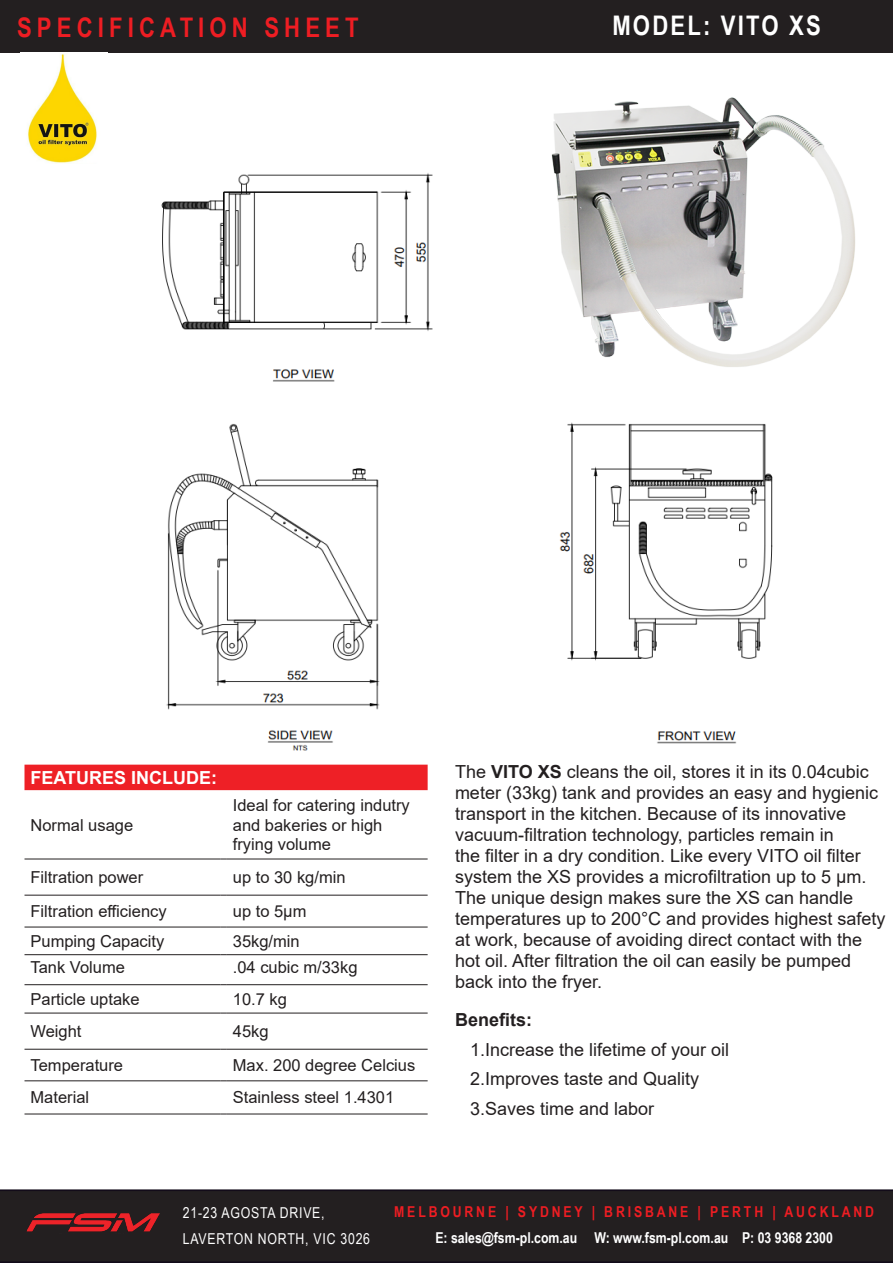
<style>
.page{position:relative;width:893px;height:1263px;background:#fff}
.page>*{position:absolute;margin:0;border:0;box-sizing:border-box;transform-origin:0 0}
.t1{font:700 27px "Arial Narrow";letter-spacing:.19em;color:#ee1d23}
.t2{font:700 27px "Arial Narrow";letter-spacing:.08em;color:#fff}
.t3{font:18px/21px "Arial";color:#231f20}
.t4{font:700 18px "Arial";color:#fff}
.t5{font:700 18px "Arial";color:#231f20}
.t6{font:16.5px/19.8px "Arial";color:#231f20}
.t7{font:700 15px "Arial Narrow";color:#fff}
.t8{font:700 15px "Arial Narrow";letter-spacing:.19em;color:#ee1d23}
.t9{font:15px "Arial Narrow";letter-spacing:.05em;color:#fff}
.s1{font-weight:700}
</style>
<div class="page">
<div style="left:0;top:1189px;width:893px;height:74px;background:#231f20"></div>
<div style="left:25px;top:765px;width:403px;height:25px;background:#ee2026"></div>
<hr style="left:25px;top:859px;width:195px;height:1px;background:#231f20">
<hr style="left:227px;top:859px;width:201px;height:1px;background:#231f20">
<hr style="left:25px;top:895px;width:195px;height:1px;background:#231f20">
<hr style="left:227px;top:895px;width:201px;height:1px;background:#231f20">
<hr style="left:25px;top:927px;width:195px;height:1px;background:#231f20">
<hr style="left:227px;top:927px;width:201px;height:1px;background:#231f20">
<hr style="left:25px;top:954px;width:195px;height:1px;background:#231f20">
<hr style="left:227px;top:954px;width:201px;height:1px;background:#231f20">
<hr style="left:25px;top:984px;width:195px;height:1px;background:#231f20">
<hr style="left:227px;top:984px;width:201px;height:1px;background:#231f20">
<hr style="left:25px;top:1013px;width:195px;height:1px;background:#231f20">
<hr style="left:227px;top:1013px;width:201px;height:1px;background:#231f20">
<hr style="left:25px;top:1049px;width:195px;height:1px;background:#231f20">
<hr style="left:227px;top:1049px;width:201px;height:1px;background:#231f20">
<hr style="left:25px;top:1080px;width:195px;height:1px;background:#231f20">
<hr style="left:227px;top:1080px;width:201px;height:1px;background:#231f20">
<hr style="left:25px;top:1113px;width:195px;height:1px;background:#231f20">
<hr style="left:227px;top:1113px;width:201px;height:1px;background:#231f20">
<div style="left:0;top:0;width:893px;height:52px;background:#231f20"></div>
<img style="left:27px;top:1213px;width:133px;height:20px">
<img style="left:28px;top:54px;width:69px;height:109px">
<img style="left:161px;top:173px;width:612px;height:578px">
<img style="left:536px;top:97px;width:319px;height:276px">
<p class="t1" style="left:17px;top:7px;width:343px">SPECIFICATION SHEET</p>
<p class="t2" style="left:612px;top:5px;width:210px">MODEL: VITO XS</p>
<p class="t4" style="left:31px;top:765px;width:188px">FEATURES INCLUDE:</p>
<p class="t6" style="left:31px;top:815px;width:104px">Normal usage</p>
<p class="t6" style="left:233px;top:795px;width:178px">Ideal for catering indutry and bakeries or high frying volume</p>
<p class="t6" style="left:31px;top:867px;width:114px">Filtration power</p>
<p class="t6" style="left:233px;top:867px;width:114px">up to 30 kg/min</p>
<p class="t6" style="left:31px;top:901px;width:138px">Filtration efficiency</p>
<p class="t6" style="left:233px;top:901px;width:75px">up to 5µm</p>
<p class="t6" style="left:31px;top:931px;width:135px">Pumping Capacity</p>
<p class="t6" style="left:233px;top:931px;width:68px">35kg/min</p>
<p class="t6" style="left:31px;top:958px;width:96px">Tank Volume</p>
<p class="t6" style="left:233px;top:958px;width:126px">.04 cubic m/33kg</p>
<p class="t6" style="left:31px;top:989px;width:111px">Particle uptake</p>
<p class="t6" style="left:233px;top:989px;width:56px">10.7 kg</p>
<p class="t6" style="left:31px;top:1021px;width:53px">Weight</p>
<p class="t6" style="left:233px;top:1021px;width:37px">45kg</p>
<p class="t6" style="left:31px;top:1055px;width:94px">Temperature</p>
<p class="t6" style="left:233px;top:1055px;width:184px">Max. 200 degree Celcius</p>
<p class="t6" style="left:31px;top:1087px;width:60px">Material</p>
<p class="t6" style="left:233px;top:1087px;width:163px">Stainless steel 1.4301</p>
<p class="t3" style="left:455px;top:761px;width:432px">The <span class="s1">VITO XS</span> cleans the oil, stores it in its 0.04cubic meter (33kg) tank and provides an easy and hygienic transport in the kitchen. Because of its innovative vacuum-filtration technology, particles remain in<br>the filter in a dry condition. Like every VITO oil filter system the XS provides a microfiltration up to 5 µm.<br>The unique design makes sure the XS can handle temperatures up to 200°C and provides highest safety at work, because of avoiding direct contact with the hot oil. After filtration the oil can easily be pumped back into the fryer.</p>
<p class="t5" style="left:455px;top:1007px;width:79px">Benefits:</p>
<p class="t3" style="left:470px;top:1039px;width:261px">1.Increase the lifetime of your oil</p>
<p class="t3" style="left:470px;top:1068px;width:231px">2.Improves taste and Quality</p>
<p class="t3" style="left:470px;top:1098px;width:186px">3.Saves time and labor</p>
<p class="t9" style="left:183px;top:1202px;width:143px">21-23 AGOSTA DRIVE,</p>
<p class="t9" style="left:183px;top:1228px;width:189px">LAVERTON NORTH, VIC 3026</p>
<p class="t8" style="left:394px;top:1200px;width:481px">MELBOURNE | SYDNEY | BRISBANE | PERTH | AUCKLAND</p>
<p class="t7" style="left:435px;top:1226px;width:399px">E: sales@fsm-pl.com.au W: www.fsm-pl.com.au P: 03 9368 2300</p>
</div>
